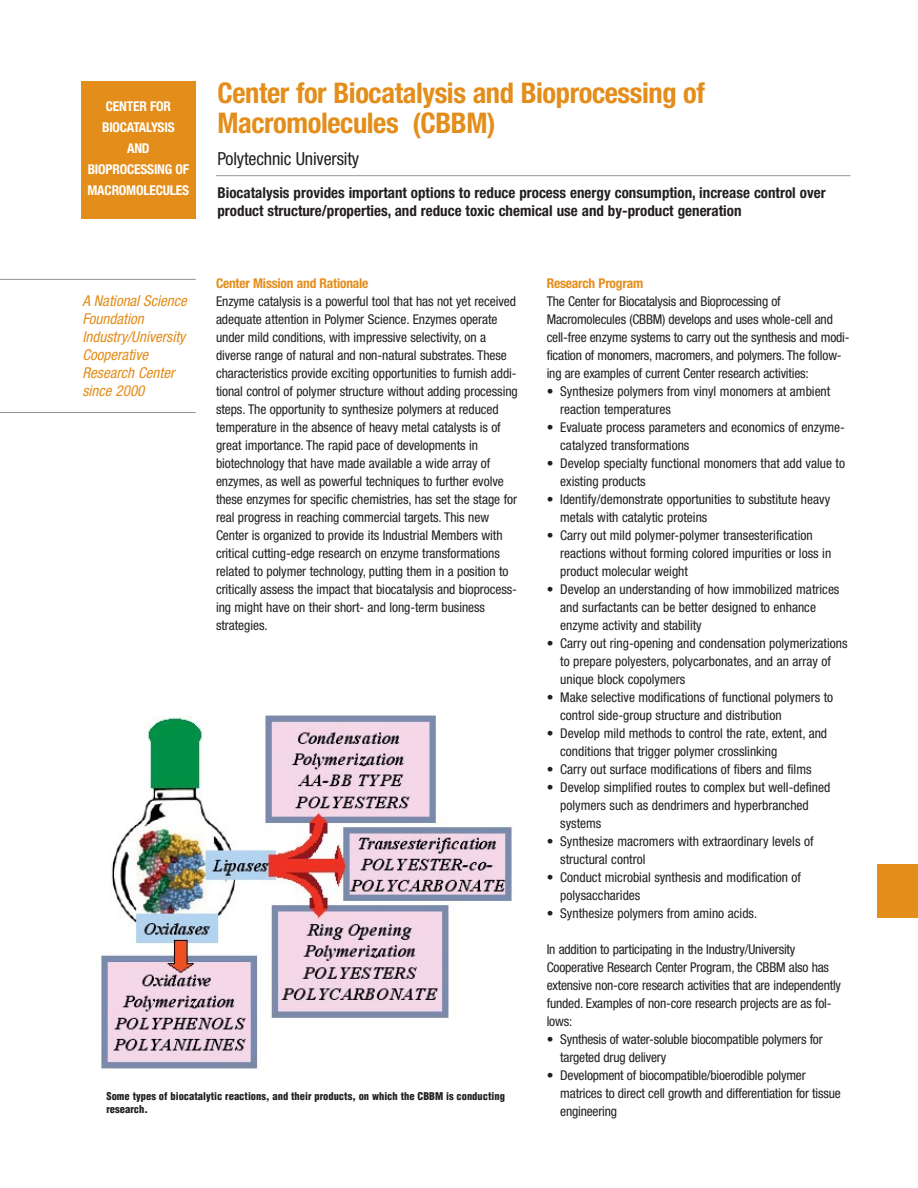
<style>
.page{position:relative;width:918px;height:1188px;background:#fff}
.page>*{position:absolute;margin:0;border:0;box-sizing:border-box;transform-origin:0 0}
.t1{font:700 condensed 28.5px/30px "Helvetica Neue";letter-spacing:-.015em;color:#e38d1a}
.t2{font:condensed 18px "Helvetica Neue";letter-spacing:-.01em;color:#231f20}
.t3{font:700 condensed 15px/18px "Helvetica Neue";color:#231f20}
.t4{font:italic condensed 15px/18px "Helvetica Neue";color:#e38d1a}
.t5{font:condensed 13.5px/18px "Helvetica Neue";letter-spacing:-.005em;color:#231f20}
.t6{font:700 condensed 13.5px/21px "Helvetica Neue";letter-spacing:-.015em;color:#fff;text-align:center}
.t7{font:700 condensed 13.5px "Helvetica Neue";letter-spacing:-.015em;color:#e38d1a}
.t8{font:900 condensed 10.5px/12.6px "Helvetica";color:#231f20}
</style>
<div class="page">
<div style="left:878px;top:864px;width:40px;height:54px;background:#e38d1a"></div>
<hr style="left:216px;top:175px;width:634px;height:1px;background:#939598">
<hr style="left:0;top:279px;width:196px;height:1px;background:#939598">
<hr style="left:0;top:412px;width:196px;height:1px;background:#939598">
<img style="left:101px;top:715px;width:411px;height:354px">
<div style="left:81px;top:81px;width:115px;height:137px;background:#e38d1a"></div>
<p class="t6" style="left:88px;top:97px;width:103px">CENTER FOR<br>BIOCATALYSIS<br>AND<br>BIOPROCESSING OF<br>MACROMOLECULES</p>
<h1 class="t1" style="left:218px;top:80px;width:489px">Center for Biocatalysis and Bioprocessing of<br>Macromolecules (CBBM)</h1>
<h2 class="t2" style="left:218px;top:152px;width:143px">Polytechnic University</h2>
<p class="t3" style="left:218px;top:185px;width:610px">Biocatalysis provides important options to reduce process energy consumption, increase control over product structure/properties, and reduce toxic chemical use and by-product generation</p>
<p class="t4" style="left:82px;top:293px;width:106px">A National Science<br>Foundation<br>Industry/University<br>Cooperative<br>Research Center since 2000</p>
<p class="t7" style="left:216px;top:278px;width:154px">Center Mission and Rationale</p>
<p class="t5" style="left:216px;top:293px;width:303px">Enzyme catalysis is a powerful tool that has not yet received adequate attention in Polymer Science. Enzymes operate under mild conditions, with impressive selectivity, on a diverse range of natural and non-natural substrates. These characteristics provide exciting opportunities to furnish addi&shy;tional control of polymer structure without adding processing steps. The opportunity to synthesize polymers at reduced temperature in the absence of heavy metal catalysts is of great importance. The rapid pace of developments in biotechnology that have made available a wide array of enzymes, as well as powerful techniques to further evolve these enzymes for specific chemistries, has set the stage for real progress in reaching commercial targets. This new Center is organized to provide its Industrial Members with critical cutting-edge research on enzyme transformations related to polymer technology, putting them in a position to critically assess the impact that biocatalysis and bioprocess&shy;ing might have on their short- and long-term business strategies.</p>
<p class="t8" style="left:106px;top:1091px;width:400px">Some types of biocatalytic reactions, and their products, on which the CBBM is conducting research.</p>
<p class="t7" style="left:547px;top:278px;width:98px">Research Program</p>
<p class="t5" style="left:547px;top:293px;width:304px">The Center for Biocatalysis and Bioprocessing of Macromolecules (CBBM) develops and uses whole-cell and cell-free enzyme systems to carry out the synthesis and modi&shy;fication of monomers, macromers, and polymers. The follow&shy;ing are examples of current Center research activities:</p>
<p class="t5" style="left:560px;top:383px;width:272px;text-indent:-14px">• Synthesize polymers from vinyl monomers at ambient reaction temperatures</p>
<p class="t5" style="left:560px;top:419px;width:286px;text-indent:-14px">• Evaluate process parameters and economics of enzyme&shy;catalyzed transformations</p>
<p class="t5" style="left:560px;top:455px;width:286px;text-indent:-14px">• Develop specialty functional monomers that add value to existing products</p>
<p class="t5" style="left:560px;top:491px;width:272px;text-indent:-14px">• Identify/demonstrate opportunities to substitute heavy metals with catalytic proteins</p>
<p class="t5" style="left:560px;top:527px;width:273px;text-indent:-14px">• Carry out mild polymer-polymer transesterification reactions without forming colored impurities or loss in product molecular weight</p>
<p class="t5" style="left:560px;top:581px;width:281px;text-indent:-14px">• Develop an understanding of how immobilized matrices and surfactants can be better designed to enhance enzyme activity and stability</p>
<p class="t5" style="left:560px;top:635px;width:289px;text-indent:-14px">• Carry out ring-opening and condensation polymerizations to prepare polyesters, polycarbonates, and an array of unique block copolymers</p>
<p class="t5" style="left:560px;top:689px;width:275px;text-indent:-14px">• Make selective modifications of functional polymers to control side-group structure and distribution</p>
<p class="t5" style="left:560px;top:725px;width:268px;text-indent:-14px">• Develop mild methods to control the rate, extent, and conditions that trigger polymer crosslinking</p>
<p class="t5" style="left:547px;top:761px;width:266px">• Carry out surface modifications of fibers and films</p>
<p class="t5" style="left:560px;top:779px;width:272px;text-indent:-14px">• Develop simplified routes to complex but well-defined polymers such as dendrimers and hyperbranched systems</p>
<p class="t5" style="left:560px;top:833px;width:255px;text-indent:-14px">• Synthesize macromers with extraordinary levels of structural control</p>
<p class="t5" style="left:560px;top:869px;width:242px;text-indent:-14px">• Conduct microbial synthesis and modification of polysaccharides</p>
<p class="t5" style="left:547px;top:905px;width:212px">• Synthesize polymers from amino acids.</p>
<p class="t5" style="left:547px;top:941px;width:296px">In addition to participating in the Industry/University Cooperative Research Center Program, the CBBM also has extensive non-core research activities that are independently funded. Examples of non-core research projects are as fol&shy;lows:</p>
<p class="t5" style="left:560px;top:1031px;width:264px;text-indent:-14px">• Synthesis of water-soluble biocompatible polymers for targeted drug delivery</p>
<p class="t5" style="left:560px;top:1067px;width:282px;text-indent:-14px">• Development of biocompatible/bioerodible polymer matrices to direct cell growth and differentiation for tissue engineering</p>
</div>
